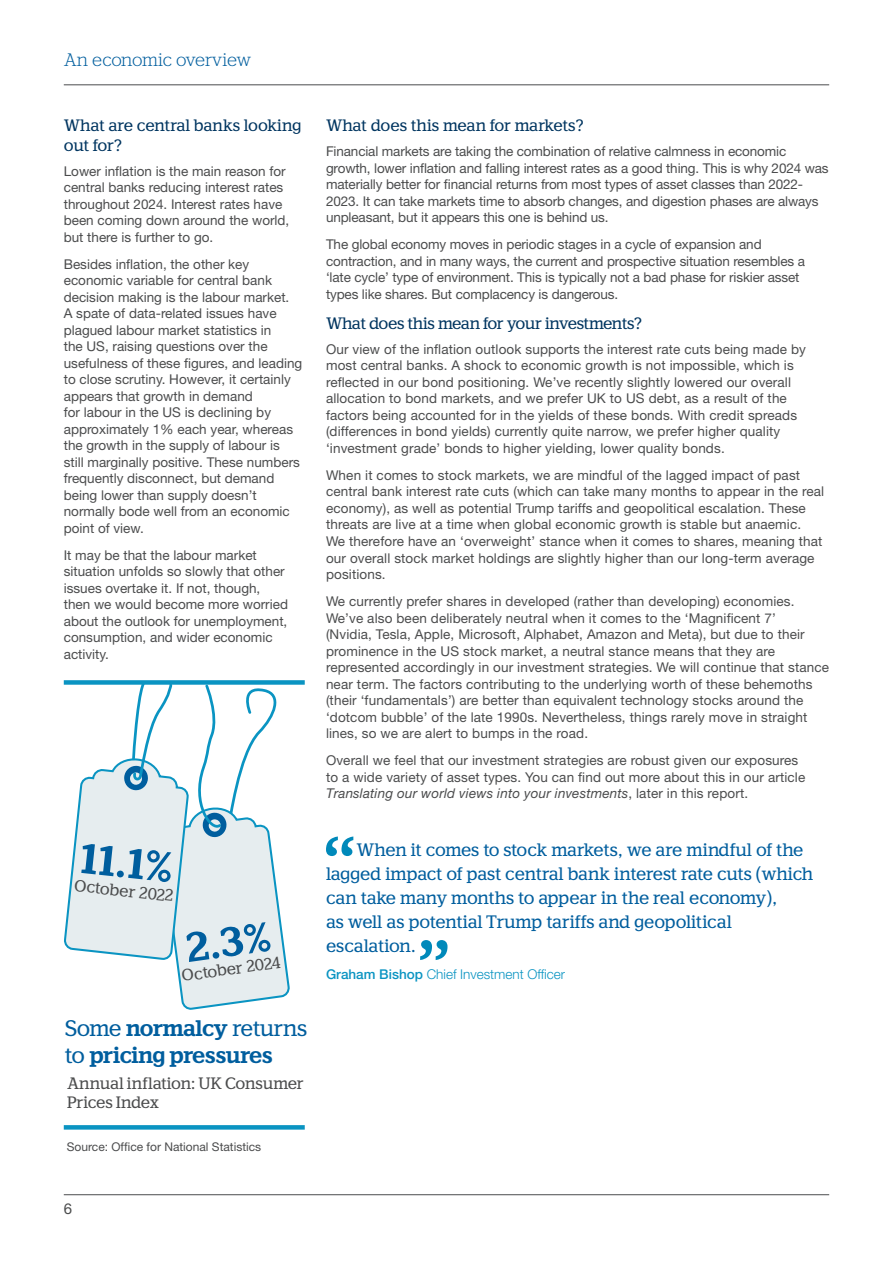
<style>
.page{position:relative;width:893px;height:1263px;background:#fff}
.page>*{position:absolute;margin:0;border:0;box-sizing:border-box;transform-origin:0 0}
.Chart_title{font:22.5px "Handelsbanken Slabserif";letter-spacing:-.03em;color:#005e9e}
.Chart_title-2{font:700 22.5px "Handelsbanken Slabserif";letter-spacing:-.015em;color:#005e9e}
.Body_copy{font:18px/24px "Handelsbanken Slabserif";letter-spacing:-.02em;color:#005e9e}
.Body_copy-2{font:18px/24px "Handelsbanken Slabserif";color:#005e9e}
.t1{font:300 18px "Handelsbanken Slabserif";letter-spacing:-.02em;color:#005e9e}
.Sub_heading{font:16.5px/19.5px "Handelsbanken Slabserif";letter-spacing:-.02em;color:#003560}
.Chart_sub_heading{font:16.5px/19.5px "Handelsbanken Slabserif";letter-spacing:-.015em;color:#4b4c4d}
.Sub_heading-2{font:16.5px "Handelsbanken Slabserif";letter-spacing:-.04em;color:#003560}
.Stag_Intro{font:16.5px "Handelsbanken Slabserif";color:#4b4c4d}
.t2{font:15px "Helvetica Neue LT Pro";color:#4b4c4d}
.Body_copy-3{font:13.5px/16.5px "Helvetica Neue LT Pro";letter-spacing:.01em;color:#4b4c4d}
.Body_copy-4{font:13.5px/16.5px "Helvetica Neue LT Pro";letter-spacing:-.01em;color:#4b4c4d}
.Body_copy-5{font:300 13.5px "Helvetica Neue LT Pro";color:#0a94c2}
.Source{font:12px "Helvetica Neue LT Pro";color:#4b4c4d}
.s1{font-weight:700}
.s2{font-weight:400}
.s3{font-style:italic}
.s4{font-weight:500}
</style>
<div class="page">
<hr style="left:64px;top:1194px;width:765px;height:1px;background:#4b4c4d">
<hr style="left:64px;top:84px;width:765px;height:1px;background:#4b4c4d">
<svg style="left:326px;top:836px;width:27px;height:20px"></svg>
<svg style="left:420px;top:940px;width:27px;height:20px"></svg>
<svg style="left:65px;top:685px;width:225px;height:325px"></svg>
<div style="left:64px;top:680px;width:241px;height:5px;background:#0a94c2"></div>
<svg style="left:64px;top:1125px;width:241px;height:4px"></svg>
<p class="t1" style="left:64px;top:49px;width:189px">An economic overview</p>
<p class="Sub_heading" style="left:64px;top:115px;width:239px">What are central banks looking out for?</p>
<p class="Body_copy-3" style="left:64px;top:162px;width:227px">Lower inflation is the main reason for central banks reducing interest rates throughout 2024. Interest rates have been coming down around the world, but there is further to go.</p>
<p class="Body_copy-3" style="left:64px;top:255px;width:240px">Besides inflation, the other key economic variable for central bank decision making is the labour market.<br>A spate of data-related issues have plagued labour market statistics in<br>the US, raising questions over the usefulness of these figures, and leading to close scrutiny. However, it certainly appears that growth in demand<br>for labour in the US is declining by approximately 1% each year, whereas the growth in the supply of labour is still marginally positive. These numbers frequently disconnect, but demand being lower than supply doesn’t normally bode well from an economic point of view.</p>
<p class="Body_copy-3" style="left:64px;top:546px;width:226px">It may be that the labour market situation unfolds so slowly that other issues overtake it. If not, though, then we would become more worried about the outlook for unemployment, consumption, and wider economic activity.</p>
<p class="Stag_Intro" style="left:76px;top:875px;width:101px;rotate:6deg">October 2022</p>
<p class="Stag_Intro" style="left:180px;top:966px;width:101px;rotate:-8deg">October 2024</p>
<p class="Chart_title" style="left:65px;top:1014px;width:244px">Some <span class="s1">normalcy</span> returns</p>
<p class="Chart_title-2" style="left:65px;top:1041px;width:209px"><span class="s2">to</span> pricing pressures</p>
<p class="Chart_sub_heading" style="left:67px;top:1073px;width:239px">Annual inflation: UK Consumer<br>Prices Index</p>
<p class="Source" style="left:67px;top:1139px;width:196px">Source: Office for National Statistics</p>
<p class="Sub_heading" style="left:326px;top:115px;width:259px">What does this mean for markets?</p>
<p class="Body_copy-4" style="left:326px;top:143px;width:504px">Financial markets are taking the combination of relative calmness in economic growth, lower inflation and falling interest rates as a good thing. This is why 2024 was materially better for financial returns from most types of asset classes than 2022- 2023. It can take markets time to absorb changes, and digestion phases are always unpleasant, but it appears this one is behind us.</p>
<p class="Body_copy-4" style="left:326px;top:236px;width:480px">The global economy moves in periodic stages in a cycle of expansion and contraction, and in many ways, the current and prospective situation resembles a ‘late cycle’ type of environment. This is typically not a bad phase for riskier asset types like shares. But complacency is dangerous.</p>
<p class="Sub_heading-2" style="left:326px;top:313px;width:318px">What does this mean for your investments?</p>
<p class="Body_copy-3" style="left:326px;top:340px;width:482px">Our view of the inflation outlook supports the interest rate cuts being made by most central banks. A shock to economic growth is not impossible, which is reflected in our bond positioning. We’ve recently slightly lowered our overall allocation to bond markets, and we prefer UK to US debt, as a result of the factors being accounted for in the yields of these bonds. With credit spreads (differences in bond yields) currently quite narrow, we prefer higher quality ‘investment grade’ bonds to higher yielding, lower quality bonds.</p>
<p class="Body_copy-3" style="left:326px;top:467px;width:500px">When it comes to stock markets, we are mindful of the lagged impact of past central bank interest rate cuts (which can take many months to appear in the real economy), as well as potential Trump tariffs and geopolitical escalation. These threats are live at a time when global economic growth is stable but anaemic.<br>We therefore have an ‘overweight’ stance when it comes to shares, meaning that our overall stock market holdings are slightly higher than our long-term average positions.</p>
<p class="Body_copy-3" style="left:326px;top:593px;width:505px">We currently prefer shares in developed (rather than developing) economies.<br>We’ve also been deliberately neutral when it comes to the ‘Magnificent 7’<br>(Nvidia, Tesla, Apple, Microsoft, Alphabet, Amazon and Meta), but due to their prominence in the US stock market, a neutral stance means that they are represented accordingly in our investment strategies. We will continue that stance near term. The factors contributing to the underlying worth of these behemoths (their ‘fundamentals’) are better than equivalent technology stocks around the ‘dotcom bubble’ of the late 1990s. Nevertheless, things rarely move in straight lines, so we are alert to bumps in the road.</p>
<p class="Body_copy-3" style="left:326px;top:752px;width:481px">Overall we feel that our investment strategies are robust given our exposures to a wide variety of asset types. You can find out more about this in our article<br><span class="s3">Translating our world views into your investments</span>, later in this report.</p>
<p class="Body_copy" style="left:326px;top:837px;width:489px;text-indent:31px">When it comes to stock markets, we are mindful of the lagged impact of past central bank interest rate cuts (which can take many months to appear in the real economy),</p>
<p class="Body_copy-2" style="left:326px;top:909px;width:407px">as well as potential Trump tariffs and geopolitical escalation.</p>
<p class="Body_copy-5" style="left:326px;top:965px;width:241px"><span class="s4">Graham Bishop</span> Chief Investment Officer</p>
<p class="t2" style="left:64px;top:1199px;width:10px">6</p>
</div>
